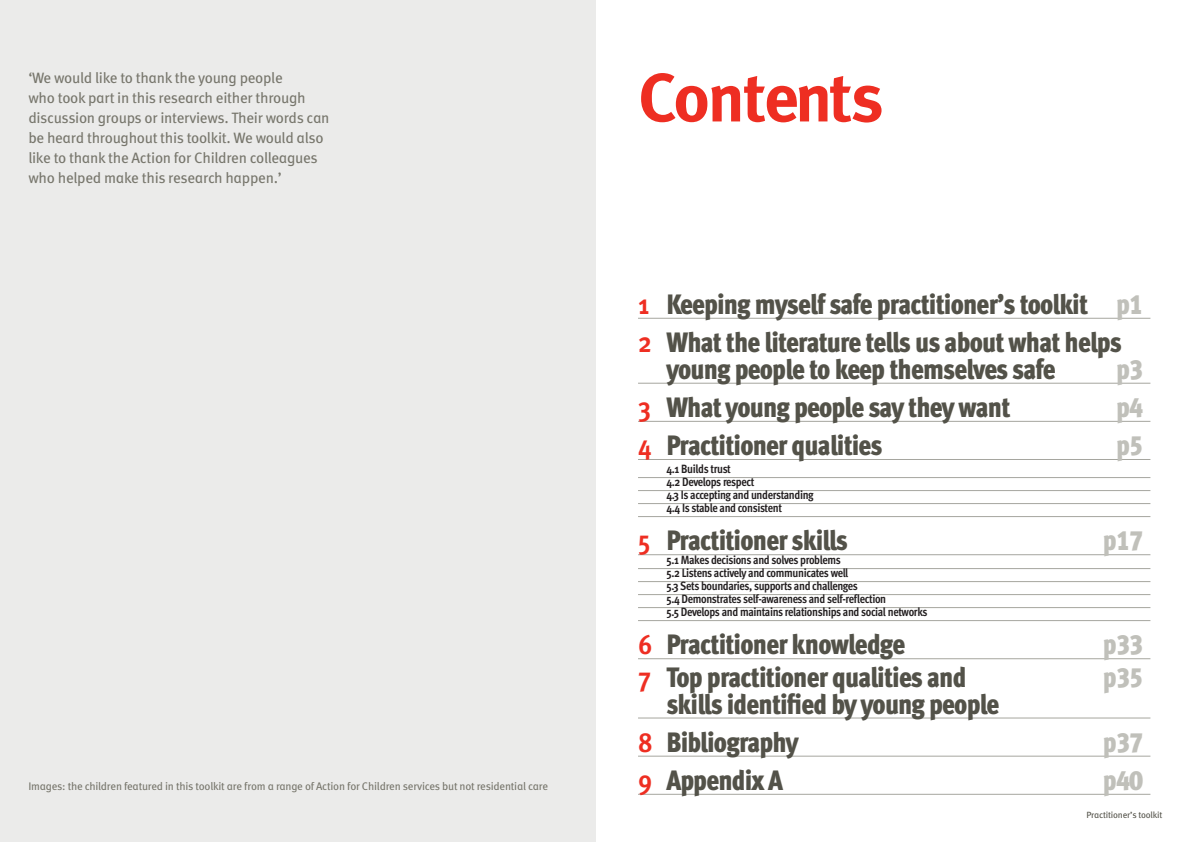
<style>
.page{position:relative;width:1191px;height:842px;background:#fff}
.page>*{position:absolute;margin:0;border:0;box-sizing:border-box;transform-origin:0 0}
.t1{font:700 68.2px "Meta Actionfor Children";letter-spacing:-.04em;color:#ee2e22}
.t2{font:28px/38.1px "Meta Cond Black LF";letter-spacing:-.03em;color:#535249}
.t3{font:28px "Meta Cond Black LF";letter-spacing:-.03em;color:#c0c0ba}
.t4{font:15px/20px "Meta Actionfor Children";letter-spacing:-.02em;color:#77766c}
.t5{font:700 12px/13px "Meta Cond";letter-spacing:-.03em;color:#231f20}
.t6{font:11px "Meta Actionfor Children";letter-spacing:-.02em;color:#77766c}
.t7{font:9px "Meta Actionfor Children";letter-spacing:-.02em;color:#535249}
.s1{font-family:"Meta Cond";font-weight:700;color:#ee2e22}
.s2{color:#c0c0ba}
</style>
<div class="page">
<div style="left:0;top:0;width:595px;height:842px;background:#ebebea"></div>
<hr style="left:638px;top:318px;width:512px;height:1px;background:#a6a69f">
<hr style="left:638px;top:383px;width:512px;height:1px;background:#a6a69f">
<hr style="left:638px;top:421px;width:512px;height:1px;background:#a6a69f">
<hr style="left:638px;top:459px;width:512px;height:1px;background:#a6a69f">
<hr style="left:638px;top:477px;width:512px;height:1px;background:#a6a69f">
<hr style="left:638px;top:490px;width:512px;height:1px;background:#a6a69f">
<hr style="left:638px;top:503px;width:512px;height:1px;background:#a6a69f">
<hr style="left:638px;top:516px;width:512px;height:1px;background:#a6a69f">
<hr style="left:638px;top:554px;width:512px;height:1px;background:#a6a69f">
<hr style="left:638px;top:568px;width:512px;height:1px;background:#a6a69f">
<hr style="left:638px;top:581px;width:512px;height:1px;background:#a6a69f">
<hr style="left:638px;top:594px;width:512px;height:1px;background:#a6a69f">
<hr style="left:638px;top:607px;width:512px;height:1px;background:#a6a69f">
<hr style="left:638px;top:620px;width:512px;height:1px;background:#a6a69f">
<hr style="left:638px;top:658px;width:512px;height:1px;background:#a6a69f">
<hr style="left:638px;top:718px;width:512px;height:1px;background:#a6a69f">
<hr style="left:638px;top:756px;width:512px;height:1px;background:#a6a69f">
<hr style="left:638px;top:794px;width:512px;height:1px;background:#a6a69f">
<p class="t4" style="left:28px;top:68px;width:303px">‘We would like to thank the young people<br>who took part in this research either through discussion groups or interviews. Their words can be heard throughout this toolkit. We would also like to thank the Action for Children colleagues who helped make this research happen.’</p>
<p class="t6" style="left:28px;top:780px;width:521px">Images: the children featured in this toolkit are from a range of Action for Children services but not residential care</p>
<h1 class="t1" style="left:638px;top:55px;width:247px">Contents</h1>
<h2 class="t2" style="left:638px;top:285px;width:507px"><span class="s1">1</span> Keeping myself safe practitioner’s toolkit <span class="s2">p1<br></span><span class="s1">2</span> What the literature tells us about what helps</h2>
<h2 class="t2" style="left:666px;top:350px;width:391px">young people to keep themselves safe</h2>
<h2 class="t3" style="left:1116px;top:352px;width:29px">p3</h2>
<h2 class="t2" style="left:638px;top:388px;width:374px"><span class="s1">3</span> What young people say they want</h2>
<h2 class="t3" style="left:1116px;top:391px;width:29px">p4</h2>
<h2 class="t2" style="left:638px;top:426px;width:246px"><span class="s1">4</span> Practitioner qualities</h2>
<h2 class="t3" style="left:1116px;top:429px;width:29px">p5</h2>
<p class="t5" style="left:666px;top:462px;width:149px">4.1 Builds trust<br>4.2 Develops respect<br>4.3 Is accepting and understanding<br>4.4 Is stable and consistent</p>
<h2 class="t2" style="left:638px;top:521px;width:211px"><span class="s1">5</span> Practitioner skills</h2>
<h2 class="t3" style="left:1103px;top:524px;width:42px">p17</h2>
<p class="t5" style="left:666px;top:553px;width:263px">5.1 Makes decisions and solves problems<br>5.2 Listens actively and communicates well<br>5.3 Sets boundaries, supports and challenges<br>5.4 Demonstrates self-awareness and self-reflection<br>5.5 Develops and maintains relationships and social networks</p>
<h2 class="t2" style="left:638px;top:625px;width:269px"><span class="s1">6</span> Practitioner knowledge</h2>
<h2 class="t3" style="left:1103px;top:628px;width:42px">p33</h2>
<h2 class="t2" style="left:638px;top:658px;width:330px"><span class="s1">7</span> Top practitioner qualities and</h2>
<h2 class="t3" style="left:1103px;top:660px;width:42px">p35</h2>
<h2 class="t2" style="left:638px;top:685px;width:363px;text-indent:28px">skills identified by young people<br><span class="s1">8</span> Bibliography</h2>
<h2 class="t3" style="left:1103px;top:725px;width:42px">p37</h2>
<h2 class="t2" style="left:638px;top:761px;width:146px"><span class="s1">9</span> Appendix A</h2>
<h2 class="t3" style="left:1103px;top:764px;width:42px">p40</h2>
<p class="t7" style="left:1086px;top:810px;width:77px">Practitioner’s toolkit</p>
</div>
